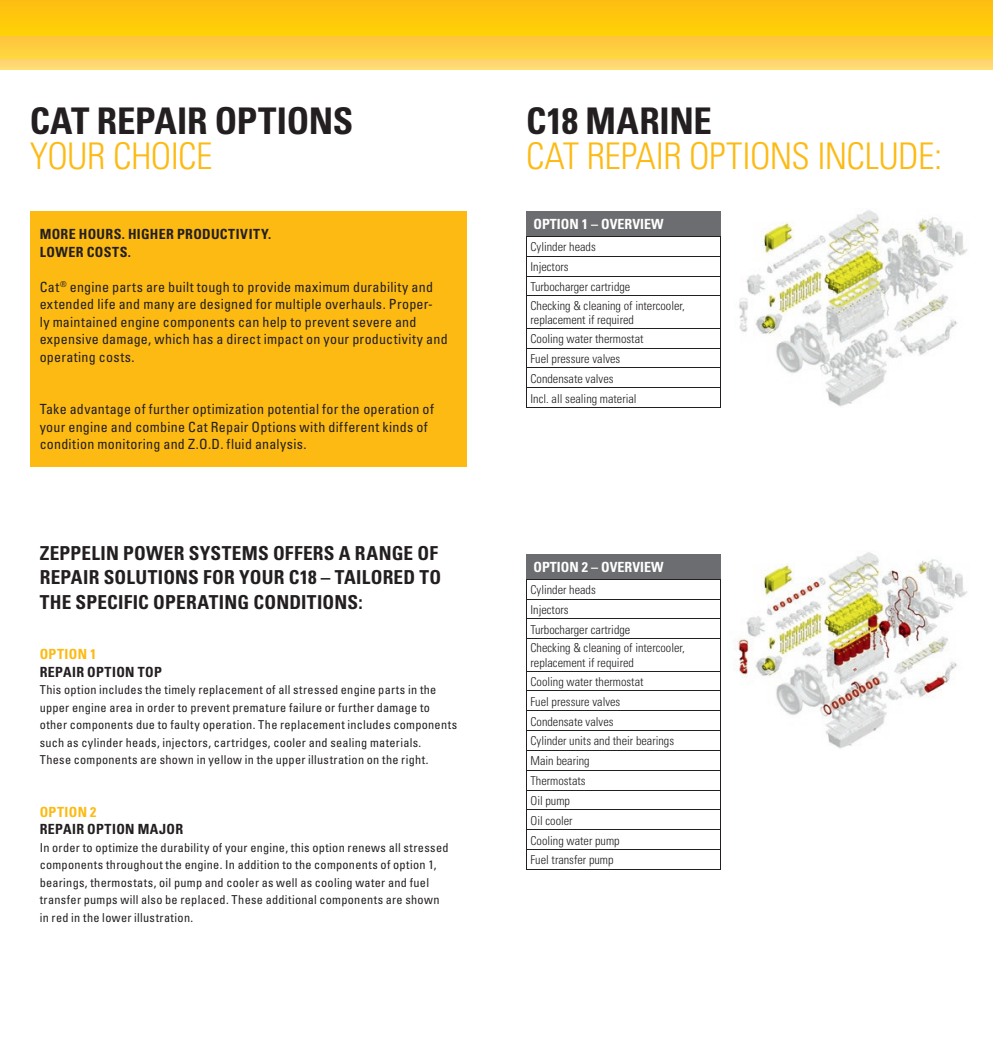
<style>
.page{position:relative;width:993px;height:1042px;background:#fff}
.page>*{position:absolute;margin:0;border:0;box-sizing:border-box;transform-origin:0 0}
.t1{font:36.75px "Univers LTCYR 47 Light Cond";letter-spacing:-.015em;color:#fcba13}
.t2{font:36.75px "Univers LTCYR 67 Bold Cond";letter-spacing:-.01em;color:#231f20}
.t3{font:700 condensed 19.25px/24.5px "Univers";letter-spacing:.01em;color:#231f20}
.t4{font:condensed 14px/17.5px "Univers";letter-spacing:.02em;color:#231f20}
.t5{font:700 condensed 14px/17.5px "Univers";letter-spacing:.025em;color:#231f20}
.t6{font:700 condensed 14px "Univers";color:#fff}
.t7{font:700 condensed 14px "Univers";letter-spacing:.02em;color:#fcba13}
.t8{font:condensed 12.25px/17.5px "Univers";letter-spacing:.025em;color:#231f20}
.t9{font:300 condensed 12.25px/19.8px "Univers";color:#231f20}
</style>
<div class="page">
<img style="left:739px;top:210px;width:229px;height:197px">
<img style="left:737px;top:552px;width:231px;height:197px">
<div style="left:0;top:0;width:992px;height:36px;background:#fec70c"></div>
<div style="left:0;top:58px;width:992px;height:11px;background:#fed672"></div>
<div style="left:0;top:36px;width:992px;height:22px;background:#fecd3f"></div>
<div style="left:30px;top:211px;width:436px;height:256px;background:#fcba13"></div>
<div style="left:526px;top:211px;width:194px;height:25px;background:#6c6d70"></div>
<hr style="left:526px;top:236px;width:194px;height:1px;background:#231f20">
<hr style="left:526px;top:256px;width:194px;height:1px;background:#231f20">
<hr style="left:526px;top:276px;width:194px;height:1px;background:#231f20">
<hr style="left:526px;top:296px;width:194px;height:1px;background:#231f20">
<hr style="left:526px;top:296px;width:1px;height:32px;background:#231f20">
<hr style="left:719px;top:296px;width:1px;height:32px;background:#231f20">
<hr style="left:526px;top:328px;width:194px;height:1px;background:#231f20">
<hr style="left:526px;top:348px;width:194px;height:1px;background:#231f20">
<hr style="left:526px;top:368px;width:194px;height:1px;background:#231f20">
<hr style="left:526px;top:387px;width:194px;height:1px;background:#231f20">
<svg style="left:526px;top:329px;width:1px;height:78px"></svg>
<hr style="left:526px;top:407px;width:194px;height:1px;background:#231f20">
<svg style="left:526px;top:237px;width:1px;height:59px"></svg>
<div style="left:526px;top:554px;width:194px;height:25px;background:#6c6d70"></div>
<hr style="left:526px;top:579px;width:194px;height:1px;background:#231f20">
<hr style="left:526px;top:599px;width:194px;height:1px;background:#231f20">
<hr style="left:526px;top:618px;width:194px;height:1px;background:#231f20">
<hr style="left:526px;top:638px;width:194px;height:1px;background:#231f20">
<hr style="left:526px;top:639px;width:1px;height:32px;background:#231f20">
<hr style="left:719px;top:639px;width:1px;height:32px;background:#231f20">
<hr style="left:526px;top:671px;width:194px;height:1px;background:#231f20">
<hr style="left:526px;top:690px;width:194px;height:1px;background:#231f20">
<hr style="left:526px;top:710px;width:194px;height:1px;background:#231f20">
<hr style="left:526px;top:730px;width:194px;height:1px;background:#231f20">
<hr style="left:526px;top:750px;width:194px;height:1px;background:#231f20">
<hr style="left:526px;top:770px;width:194px;height:1px;background:#231f20">
<hr style="left:526px;top:790px;width:194px;height:1px;background:#231f20">
<hr style="left:526px;top:810px;width:194px;height:1px;background:#231f20">
<hr style="left:526px;top:829px;width:194px;height:1px;background:#231f20">
<hr style="left:526px;top:849px;width:194px;height:1px;background:#231f20">
<svg style="left:526px;top:672px;width:1px;height:197px"></svg>
<hr style="left:526px;top:869px;width:194px;height:1px;background:#231f20">
<svg style="left:526px;top:580px;width:1px;height:58px"></svg>
<h1 class="t2" style="left:30px;top:98px;width:325px">CAT REPAIR OPTIONS</h1>
<h1 class="t1" style="left:30px;top:131px;width:184px">YOUR CHOICE</h1>
<p class="t5" style="left:40px;top:225px;width:233px">MORE HOURS. HIGHER PRODUCTIVITY.<br>LOWER COSTS.</p>
<p class="t4" style="left:40px;top:278px;width:409px">Cat<sup>®</sup> engine parts are built tough to provide maximum durability and extended life and many are designed for multiple overhauls. Proper-<br>ly maintained engine components can help to prevent severe and expensive damage, which has a direct impact on your productivity and operating costs.</p>
<p class="t4" style="left:40px;top:400px;width:395px">Take advantage of further optimization potential for the operation of your engine and combine Cat Repair Options with different kinds of condition monitoring and Z.O.D. fluid analysis.</p>
<h2 class="t3" style="left:40px;top:541px;width:403px">ZEPPELIN POWER SYSTEMS OFFERS A RANGE OF<br>REPAIR SOLUTIONS FOR YOUR C18 – TAILORED TO<br>THE SPECIFIC OPERATING CONDITIONS:</h2>
<p class="t7" style="left:40px;top:646px;width:58px">OPTION 1</p>
<p class="t5" style="left:40px;top:663px;width:123px">REPAIR OPTION TOP</p>
<p class="t8" style="left:40px;top:681px;width:419px">This option includes the timely replacement of all stressed engine parts in the upper engine area in order to prevent premature failure or further damage to other components due to faulty operation. The replacement includes components such as cylinder heads, injectors, cartridges, cooler and sealing materials.<br>These components are shown in yellow in the upper illustration on the right.</p>
<p class="t7" style="left:40px;top:803px;width:58px">OPTION 2</p>
<p class="t5" style="left:40px;top:820px;width:145px">REPAIR OPTION MAJOR</p>
<p class="t8" style="left:40px;top:838px;width:410px">In order to optimize the durability of your engine, this option renews all stressed components throughout the engine. In addition to the components of option 1, bearings, thermostats, oil pump and cooler as well as cooling water and fuel transfer pumps will also be replaced. These additional components are shown in red in the lower illustration.</p>
<h1 class="t2" style="left:526px;top:99px;width:187px">C18 MARINE</h1>
<h1 class="t1" style="left:526px;top:131px;width:417px">CAT REPAIR OPTIONS INCLUDE:</h1>
<p class="t6" style="left:533px;top:216px;width:131px">OPTION 1 – OVERVIEW</p>
<p class="t9" style="left:530px;top:237px;width:156px">Cylinder heads<br>Injectors<br>Turbocharger cartridge<br>Checking &amp; cleaning of intercooler,</p>
<p class="t9" style="left:530px;top:310px;width:114px">replacement if required<br>Cooling water thermostat<br>Fuel pressure valves<br>Condensate valves<br>Incl. all sealing material</p>
<p class="t6" style="left:533px;top:558px;width:131px">OPTION 2 – OVERVIEW</p>
<p class="t9" style="left:530px;top:580px;width:156px">Cylinder heads<br>Injectors<br>Turbocharger cartridge<br>Checking &amp; cleaning of intercooler,</p>
<p class="t9" style="left:530px;top:653px;width:145px">replacement if required<br>Cooling water thermostat<br>Fuel pressure valves<br>Condensate valves<br>Cylinder units and their bearings<br>Main bearing<br>Thermostats<br>Oil pump<br>Oil cooler<br>Cooling water pump<br>Fuel transfer pump</p>
</div>
